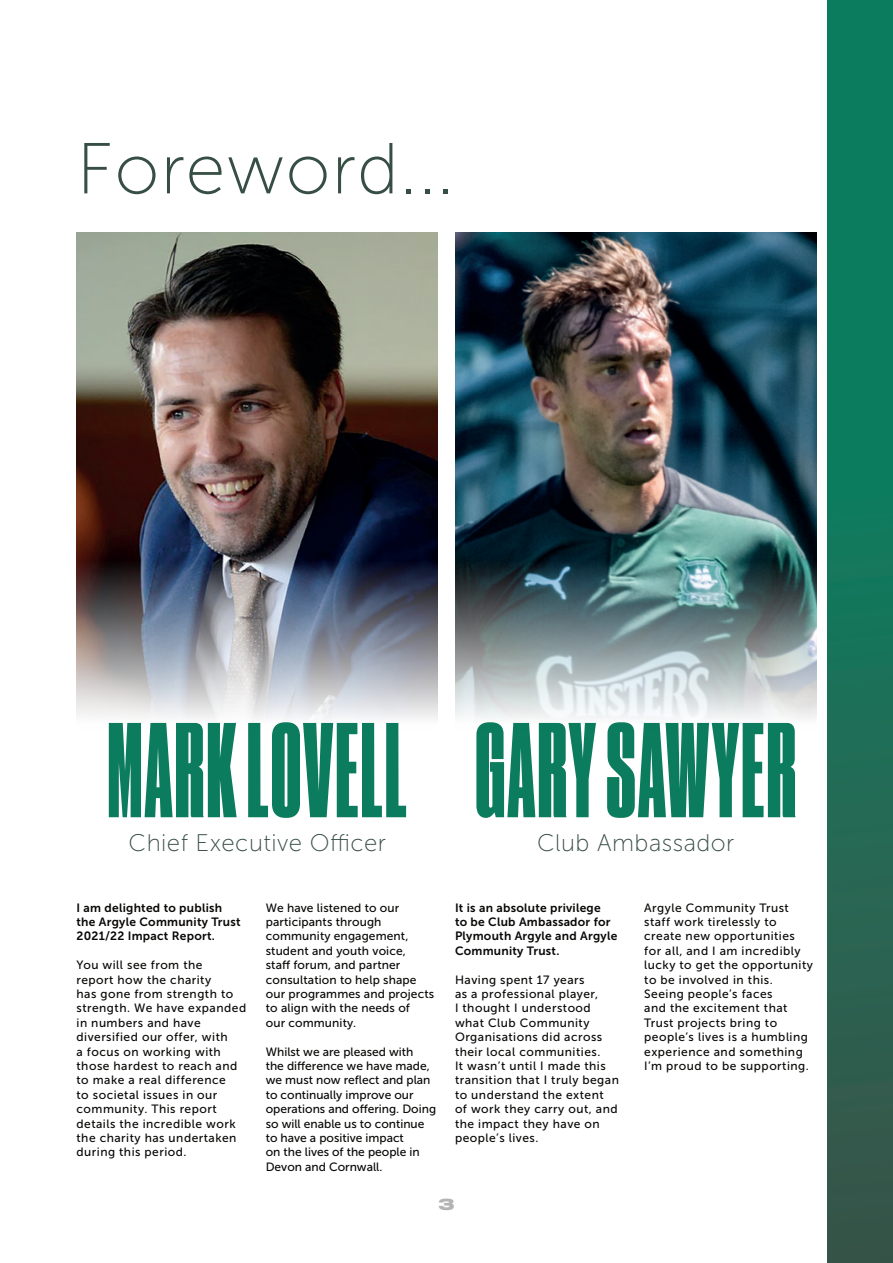
<style>
.page{position:relative;width:893px;height:1263px;background:#fff}
.page>*{position:absolute;margin:0;border:0;box-sizing:border-box;transform-origin:0 0}
.t1{font:126.75px "Druk X Condensed Super";letter-spacing:.02em;color:#0c7c5f}
.t2{font:72px "Museo Sans 100";letter-spacing:.02em;color:#374e45}
.t3{font:24px "Museo Sans 100";letter-spacing:.02em;color:#374e45}
.t4{font:700 15px "Druk Wide";color:#b6b3b3}
.t5{font:12px/14.4px "Museo Sans 500";letter-spacing:.04em;color:#080705}
.t6{font:12px/14.4px "Museo Sans 500";color:#080705}
.t7{font:12px/14.4px "Museo Sans 500";letter-spacing:.01em;color:#080705}
.t8{font:12px/14.4px "Museo Sans 700";letter-spacing:.02em;color:#080705}
</style>
<div class="page">
<img style="left:77px;top:232px;width:361px;height:486px">
<img style="left:455px;top:232px;width:361px;height:486px">
<div style="left:827px;top:0;width:66px;height:1263px;background:linear-gradient(to bottom,#028664,#35584b)"></div>
<p class="t2" style="left:77px;top:130px;width:379px">Foreword...</p>
<p class="t1" style="left:108px;top:697px;width:301px">MARK LOVELL</p>
<p class="t1" style="left:475px;top:697px;width:322px">GARY SAWYER</p>
<p class="t3" style="left:129px;top:830px;width:259px">Chief Executive Officer</p>
<p class="t3" style="left:537px;top:830px;width:199px">Club Ambassador</p>
<p class="t8" style="left:77px;top:900px;width:166px">I am delighted to publish the Argyle Community Trust<br>2021/22 Impact Report.</p>
<p class="t5" style="left:77px;top:958px;width:171px">You will see from the<br>report how the charity<br>has gone from strength to strength. We have expanded in numbers and have diversified our offer, with<br>a focus on working with those hardest to reach and to make a real difference<br>to societal issues in our community. This report details the incredible work the charity has undertaken during this period.</p>
<p class="t7" style="left:266px;top:900px;width:170px">We have listened to our participants through community engagement, student and youth voice,<br>staff forum, and partner consultation to help shape our programmes and projects to align with the needs of<br>our community.</p>
<p class="t6" style="left:266px;top:1044px;width:172px">Whilst we are pleased with<br>the difference we have made, we must now reflect and plan to continually improve our operations and offering. Doing so will enable us to continue to have a positive impact<br>on the lives of the people in<br>Devon and Cornwall.</p>
<p class="t8" style="left:455px;top:900px;width:164px">It is an absolute privilege<br>to be Club Ambassador for<br>Plymouth Argyle and Argyle<br>Community Trust.</p>
<p class="t5" style="left:455px;top:972px;width:165px">Having spent 17 years<br>as a professional player,<br>I thought I understood what Club Community<br>Organisations did across their local communities.<br>It wasn’t until I made this transition that I truly began to understand the extent<br>of work they carry out, and the impact they have on people’s lives.</p>
<p class="t4" style="left:439px;top:1192px;width:17px">3</p>
<p class="t5" style="left:644px;top:900px;width:170px">Argyle Community Trust staff work tirelessly to create new opportunities for all, and I am incredibly lucky to get the opportunity to be involved in this.<br>Seeing people’s faces<br>and the excitement that<br>Trust projects bring to people’s lives is a humbling experience and something<br>I’m proud to be supporting.</p>
</div>
